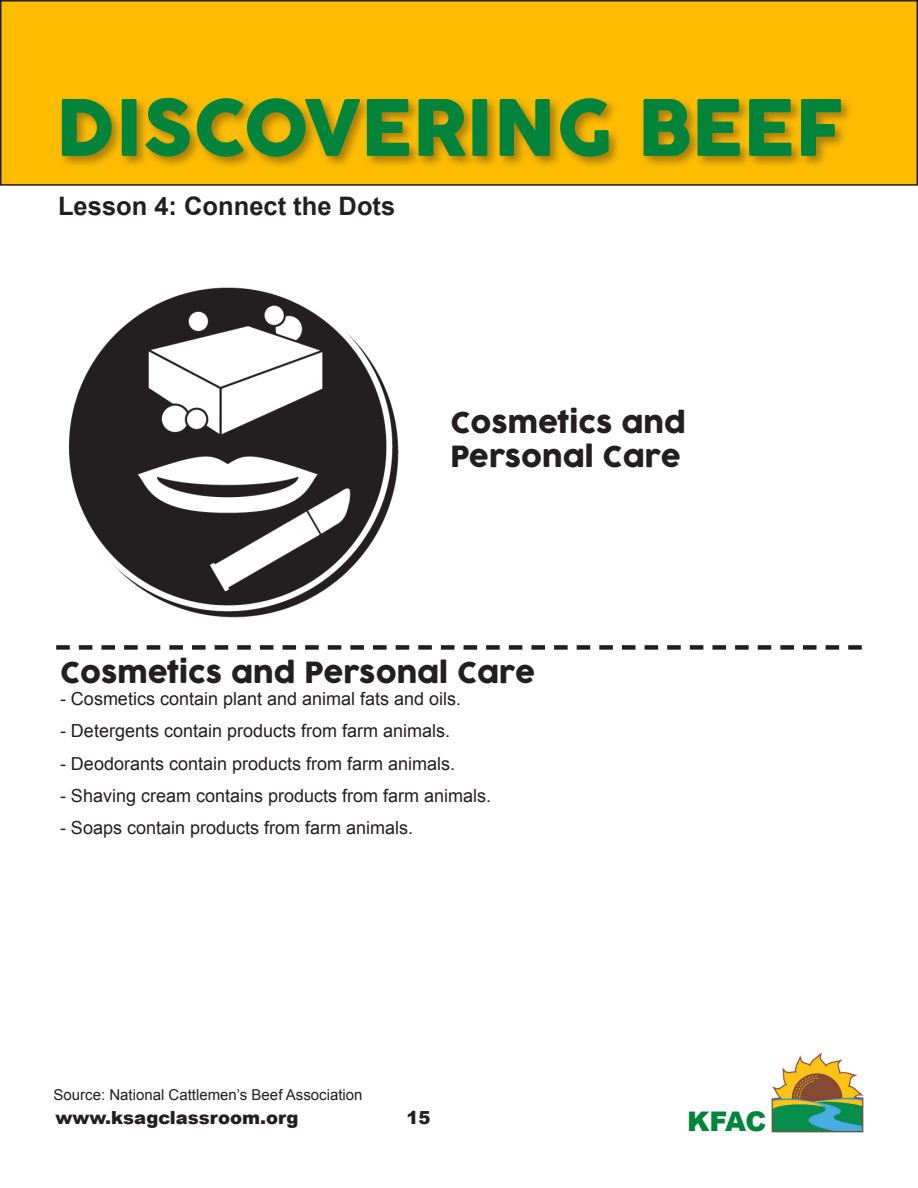
<style>
.page{position:relative;width:918px;height:1188px;background:#fff}
.page>*{position:absolute;margin:0;border:0;box-sizing:border-box;transform-origin:0 0}
.t1{font:76.5px "Cocogoose";color:#00843b}
.I_know{font:28.5px/34.2px "Cocogoose";color:#231f20}
.t2{font:900 27px "Arial";color:#00843b}
.Body_Text{font:700 25.5px "Arial";color:#231f20}
.I_know-2{font:18px "Arial";color:#231f20}
.t3{font:900 18px "Arial";color:#231f20}
.t4{font:15px "Arial";color:#231f20}
</style>
<div class="page">
<div style="left:1px;top:1px;width:916px;height:184px;background:#ffbc01"></div>
<div style="left:0;top:0;width:918px;height:186px;border:2px solid #231f20"></div>
<img style="left:771px;top:1052px;width:93px;height:81px">
<div style="left:58px;top:94px;width:796px;height:76px;background:#231f20;opacity:.4"></div>
<svg style="left:56px;top:645px;width:806px;height:5px"></svg>
<img style="left:68px;top:287px;width:331px;height:331px">
<h1 class="t1" style="left:56px;top:75px;width:789px">DISCOVERING BEEF</h1>
<p class="Body_Text" style="left:58px;top:189px;width:339px">Lesson 4: Connect the Dots</p>
<p class="I_know" style="left:450px;top:407px;width:237px">Cosmetics and<br>Personal Care</p>
<p class="I_know" style="left:60px;top:657px;width:477px">Cosmetics and Personal Care</p>
<p class="I_know-2" style="left:60px;top:687px;width:403px">- Cosmetics contain plant and animal fats and oils.</p>
<p class="I_know-2" style="left:60px;top:719px;width:392px">- Detergents contain products from farm animals.</p>
<p class="I_know-2" style="left:60px;top:751px;width:397px">- Deodorants contain products from farm animals.</p>
<p class="I_know-2" style="left:60px;top:784px;width:433px">- Shaving cream contains products from farm animals.</p>
<p class="I_know-2" style="left:60px;top:816px;width:355px">- Soaps contain products from farm animals.</p>
<p class="t4" style="left:53px;top:1085px;width:311px">Source: National Cattlemen’s Beef Association</p>
<p class="t3" style="left:56px;top:1104px;width:245px">www.ksagclassroom.org</p>
<p class="t3" style="left:407px;top:1104px;width:26px">15</p>
<h3 class="t2" style="left:687px;top:1101px;width:81px">KFAC</h3>
</div>
